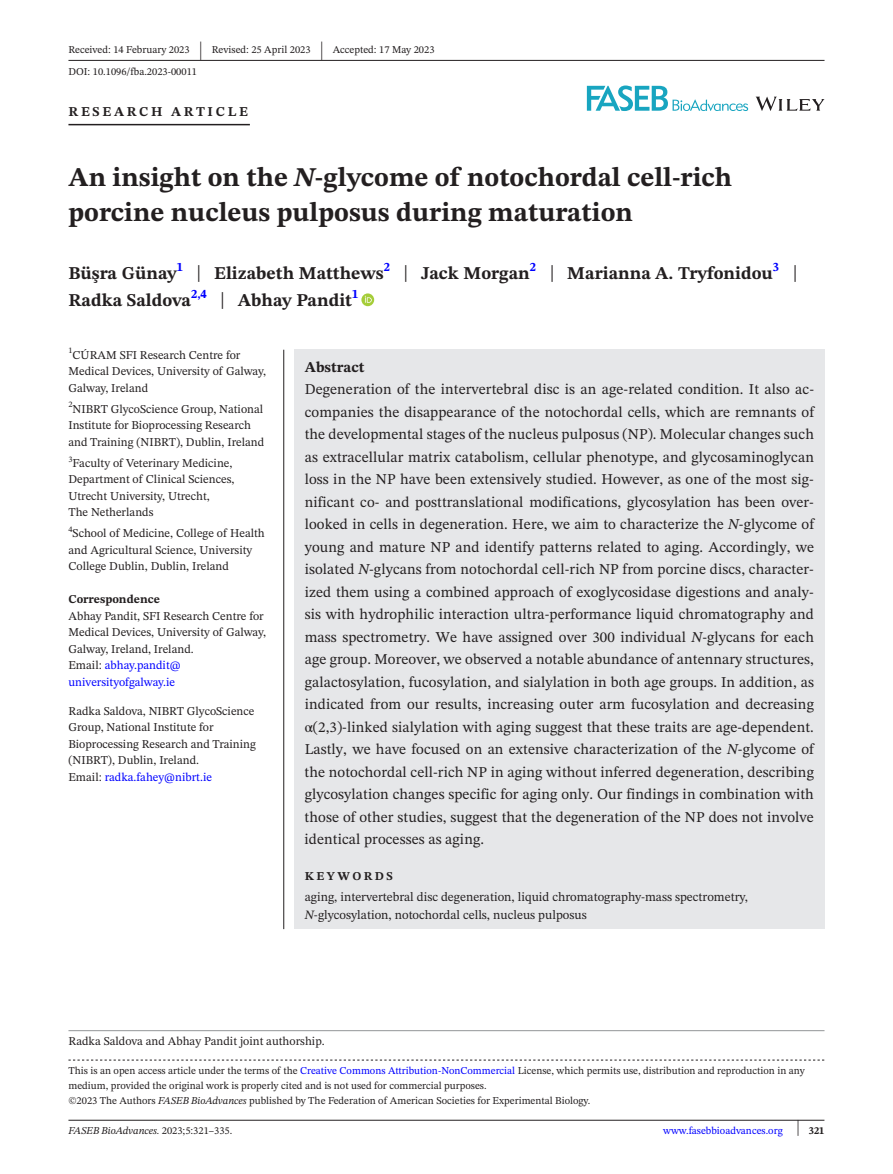
<style>
.page{position:relative;width:893px;height:1174px;background:#fff}
.page>*{position:absolute;margin:0;border:0;box-sizing:border-box;transform-origin:0 0}
.t1{font:700 27px/34.5px "STIX Two Text";color:#231f20}
.t2{font:25.65px "STIX Two Text";color:#231f20;scale:.49 1}
.t3{font:700 18px/27px "STIX Two Text";color:#231f20}
.t4{font:15px/22.5px "STIX Two Text";letter-spacing:.005em;color:#231f20;text-align:justify}
.t5{font:700 15px "STIX Two Text";color:#231f20}
.t6{font:700 13.5px "STIX Two Text";letter-spacing:.2em;color:#231f20}
.t7{font:12.75px/17.2px "STIX Two Text";color:#231f20}
.t8{font:12px/16.5px "STIX Two Text";color:#231f20}
.t9{font:700 12px "STIX Two Text";color:#231f20}
.t10{font:700 12px "STIX Two Text";letter-spacing:.2em;color:#231f20}
.t11{font:10.5px/15px "STIX Two Text";color:#231f20}
.t12{font:italic 10.5px "STIX Two Text";color:#231f20}
.t13{font:10.5px "STIX Two Text";color:#00f}
.s1{font-style:italic}
.s2{font-weight:400;font-size:23.4px}
.s3{color:#00f}
.s4{font-family:"STIX"}
.s5{font-style:normal}
.s6{font-size:22.2px;color:#231f20}
.s7{font-weight:700;color:#231f20}
</style>
<div class="page">
<hr style="left:68px;top:1119px;width:756px;height:1px;background:#231f20">
<svg style="left:756px;top:97px;width:68px;height:14px"></svg>
<svg style="left:587px;top:85px;width:161px;height:26px"></svg>
<hr style="left:68px;top:60px;width:756px;height:1px;background:#231f20">
<hr style="left:68px;top:124px;width:182px;height:1px;background:#231f20">
<svg style="left:361px;top:293px;width:13px;height:13px"></svg>
<svg style="left:365px;top:296px;width:7px;height:7px"></svg>
<svg style="left:68px;top:1059px;width:756px;height:1px"></svg>
<hr style="left:68px;top:1030px;width:756px;height:1px;background:#939598">
<div style="left:294px;top:350px;width:530px;height:579px;background:#e6e7e9"></div>
<hr style="left:283px;top:350px;width:1px;height:579px;background:#231f20">
<p class="t11" style="left:68px;top:42px;width:123px">Received: 14 February 2023</p>
<h2 class="t2" style="left:199px;top:32px;width:8px">|</h2>
<p class="t11" style="left:212px;top:42px;width:100px">Revised: 25 April 2023</p>
<h2 class="t2" style="left:320px;top:32px;width:8px">|</h2>
<p class="t11" style="left:333px;top:42px;width:103px">Accepted: 17 May 2023</p>
<p class="t11" style="left:68px;top:64px;width:130px">DOI: 10.1096/fba.2023-00011</p>
<p class="t6" style="left:68px;top:101px;width:181px">RESEARCH ARTICLE</p>
<h1 class="t1" style="left:68px;top:161px;width:665px">An insight on the <span class="s1">N</span>-glycome of notochordal cell-rich porcine nucleus pulposus during maturation</h1>
<p class="t3" style="left:68px;top:260px;width:731px">Büşra Günay<sup>1</sup> <span class="s2">|</span> Elizabeth Matthews<sup>2</sup> <span class="s2">|</span> Jack Morgan<sup>2</sup> <span class="s2">|</span> Marianna A. Tryfonidou<sup>3</sup> <span class="s2">|<br></span>Radka Saldova<sup>2,4</sup> <span class="s2">|</span> Abhay Pandit<sup>1</sup></p>
<p class="t8" style="left:68px;top:346px;width:199px"><sup>1</sup>CÚRAM SFI Research Centre for<br>Medical Devices, University of Galway,<br>Galway, Ireland</p>
<p class="t8" style="left:68px;top:400px;width:197px"><sup>2</sup>NIBRT GlycoScience Group, National<br>Institute for Bioprocessing Research and Training (NIBRT), Dublin, Ireland</p>
<p class="t8" style="left:68px;top:454px;width:167px"><sup>3</sup>Faculty of Veterinary Medicine,<br>Department of Clinical Sciences,<br>Utrecht University, Utrecht,<br>The Netherlands</p>
<p class="t8" style="left:68px;top:525px;width:198px"><sup>4</sup>School of Medicine, College of Health and Agricultural Science, University<br>College Dublin, Dublin, Ireland</p>
<p class="t9" style="left:68px;top:591px;width:93px">Correspondence</p>
<p class="t8" style="left:68px;top:607px;width:199px">Abhay Pandit, SFI Research Centre for<br>Medical Devices, University of Galway,<br>Galway, Ireland, Ireland.<br>Email: <span class="s3">abhay.pandit@ universityofgalway.ie</span></p>
<p class="t8" style="left:68px;top:702px;width:189px">Radka Saldova, NIBRT GlycoScience<br>Group, National Institute for<br>Bioprocessing Research and Training (NIBRT), Dublin, Ireland.<br>Email: <span class="s3">radka.fahey@nibrt.ie</span></p>
<p class="t5" style="left:305px;top:356px;width:61px">Abstract</p>
<p class="t4" style="left:305px;top:378px;width:511px">Degeneration of the intervertebral disc is an age-related condition. It also ac&shy;companies the disappearance of the notochordal cells, which are remnants of the developmental stages of the nucleus pulposus (NP). Molecular changes such as extracellular matrix catabolism, cellular phenotype, and glycosaminoglycan loss in the NP have been extensively studied. However, as one of the most sig&shy;nificant co- and posttranslational modifications, glycosylation has been over&shy;looked in cells in degeneration. Here, we aim to characterize the <span class="s1">N</span>-glycome of young and mature NP and identify patterns related to aging. Accordingly, we isolated <span class="s1">N</span>-glycans from notochordal cell-rich NP from porcine discs, character&shy;ized them using a combined approach of exoglycosidase digestions and analy&shy;sis with hydrophilic interaction ultra-performance liquid chromatography and mass spectrometry. We have assigned over 300 individual <span class="s1">N</span>-glycans for each age group. Moreover, we observed a notable abundance of antennary structures, galactosylation, fucosylation, and sialylation in both age groups. In addition, as indicated from our results, increasing outer arm fucosylation and decreasing <span class="s4">α</span>(2,3)-linked sialylation with aging suggest that these traits are age-dependent.<br>Lastly, we have focused on an extensive characterization of the <span class="s1">N</span>-glycome of the notochordal cell-rich NP in aging without inferred degeneration, describing glycosylation changes specific for aging only. Our findings in combination with those of other studies, suggest that the degeneration of the NP does not involve identical processes as aging.</p>
<p class="t10" style="left:305px;top:867px;width:90px">KEYWORDS</p>
<p class="t7" style="left:305px;top:888px;width:445px">aging, intervertebral disc degeneration, liquid chromatography-mass spectrometry,<br><span class="s1">N</span>-glycosylation, notochordal cells, nucleus pulposus</p>
<p class="t8" style="left:68px;top:1032px;width:258px">Radka Saldova and Abhay Pandit joint authorship.</p>
<p class="t11" style="left:68px;top:1063px;width:738px">This is an open access article under the terms of the <span class="s3">Creative Commons Attribution-NonCommercial</span> License, which permits use, distribution and reproduction in any medium, provided the original work is properly cited and is not used for commercial purposes.<br>©2023 The Authors <span class="s1">FASEB BioAdvances</span> published by The Federation of American Societies for Experimental Biology.</p>
<p class="t12" style="left:68px;top:1123px;width:165px">FASEB BioAdvances. <span class="s5">2023;5:321–335.</span></p>
<p class="t13" style="left:663px;top:1123px;width:163px">www.fasebbioadvances.org <span class="s6">|</span> <span class="s7">321</span></p>
</div>
